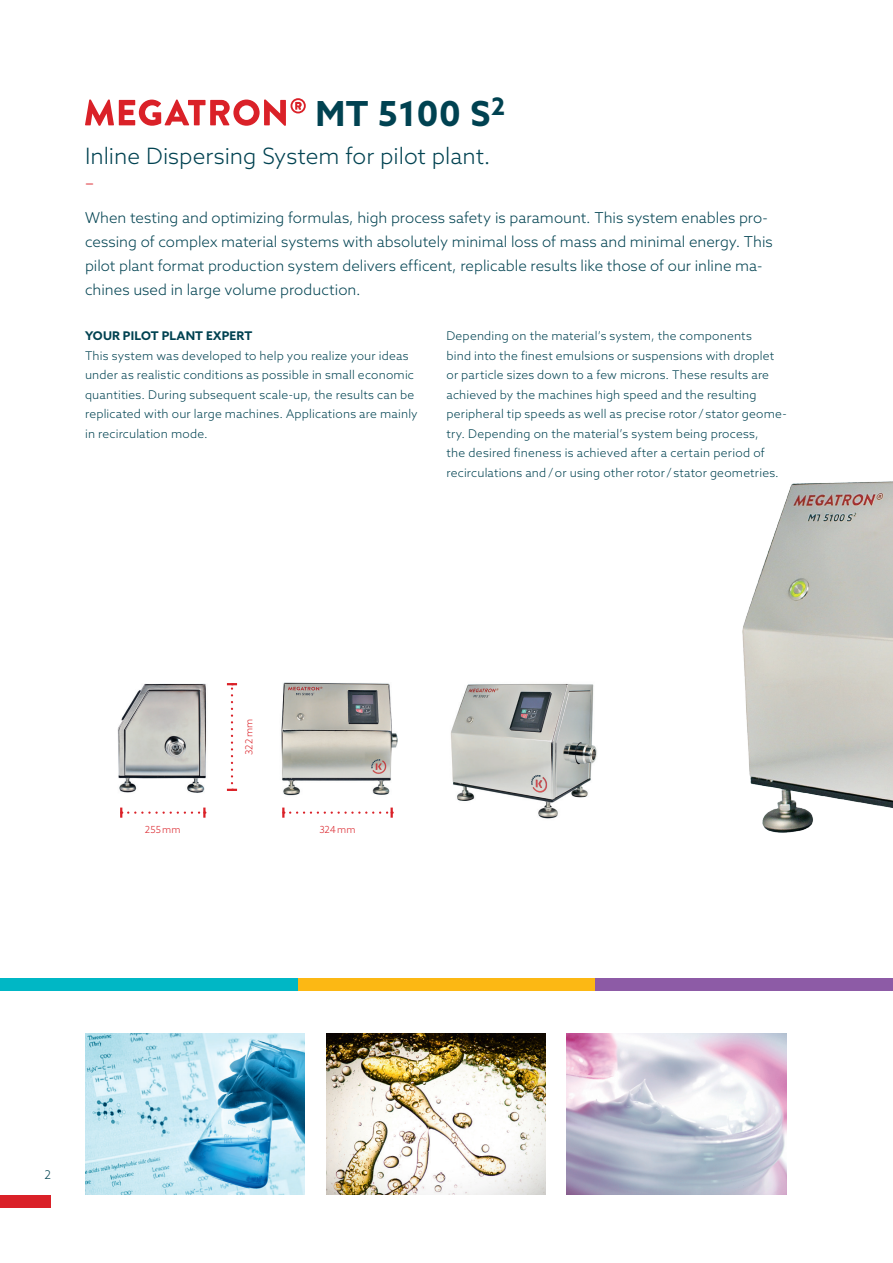
<style>
.page{position:relative;width:893px;height:1263px;background:#fff}
.page>*{position:absolute;margin:0;border:0;box-sizing:border-box;transform-origin:0 0}
.t1{font:700 34.5px "Azo Sans";letter-spacing:.02em;color:#004251}
.t2{font:300 22.5px "Azo Sans";color:#004251}
.t3{font:300 18px "Azo Sans";color:#da2128}
.t4{font:300 15px/24px "Azo Sans";color:#004251}
.t5{font:300 12px/19.5px "Azo Sans";letter-spacing:.015em;color:#004251}
.t6{font:700 12px "Azo Sans";letter-spacing:.015em;color:#004251}
.t7{font:300 9.75px "Azo Sans";letter-spacing:.02em;color:#da2128}
</style>
<div class="page">
<div style="left:0;top:1195px;width:51px;height:13px;background:#da2128"></div>
<img style="left:117px;top:683px;width:121px;height:131px">
<img style="left:281px;top:682px;width:117px;height:136px">
<img style="left:450px;top:684px;width:147px;height:135px">
<svg style="left:282px;top:807px;width:2px;height:11px"></svg>
<svg style="left:290px;top:807px;width:103px;height:11px"></svg>
<svg style="left:120px;top:807px;width:2px;height:11px"></svg>
<svg style="left:128px;top:807px;width:78px;height:11px"></svg>
<svg style="left:227px;top:789px;width:10px;height:2px"></svg>
<svg style="left:227px;top:683px;width:10px;height:100px"></svg>
<img style="left:742px;top:481px;width:151px;height:352px">
<img style="left:85px;top:1033px;width:220px;height:162px">
<img style="left:567px;top:1033px;width:220px;height:162px">
<img style="left:326px;top:1033px;width:220px;height:162px">
<svg style="left:85px;top:98px;width:221px;height:28px"></svg>
<div style="left:298px;top:978px;width:297px;height:13px;background:#fcb814"></div>
<div style="left:595px;top:978px;width:298px;height:13px;background:#8d5ba6"></div>
<div style="left:0;top:978px;width:298px;height:13px;background:#00b7c5"></div>
<h1 class="t1" style="left:315px;top:90px;width:191px">MT 5100 S<sup>2</sup></h1>
<h2 class="t2" style="left:85px;top:141px;width:407px">Inline Dispersing System for pilot plant.</h2>
<h3 class="t3" style="left:85px;top:171px;width:10px">–</h3>
<p class="t4" style="left:85px;top:205px;width:689px">When testing and optimizing formulas, high process safety is paramount. This system enables pro&shy;cessing of complex material systems with absolutely minimal loss of mass and minimal energy. This pilot plant format production system delivers efficent, replicable results like those of our inline ma&shy;chines used in large volume production.</p>
<p class="t6" style="left:85px;top:328px;width:169px">YOUR PILOT PLANT EXPERT</p>
<p class="t5" style="left:85px;top:346px;width:334px">This system was developed to help you realize your ideas under as realistic conditions as possible in small economic quantities. During subsequent scale-up, the results can be replicated with our large machines. Applications are mainly in recirculation mode.</p>
<p class="t5" style="left:446px;top:326px;width:342px">Depending on the material’s system, the components<br>bind into the finest emulsions or suspensions with droplet or particle sizes down to a few microns. These results are achieved by the machines high speed and the resulting peripheral tip speeds as well as precise rotor / stator geome&shy;try. Depending on the material’s system being process,<br>the desired fineness is achieved after a certain period of recirculations and/or using other rotor / stator geometries.</p>
<p class="t7" style="left:145px;top:823px;width:37px">255mm</p>
<p class="t7" style="left:243px;top:755px;width:37px;rotate:-90deg">322mm</p>
<p class="t7" style="left:319px;top:823px;width:38px">324mm</p>
<p class="t5" style="left:44px;top:1165px;width:8px">2</p>
</div>
